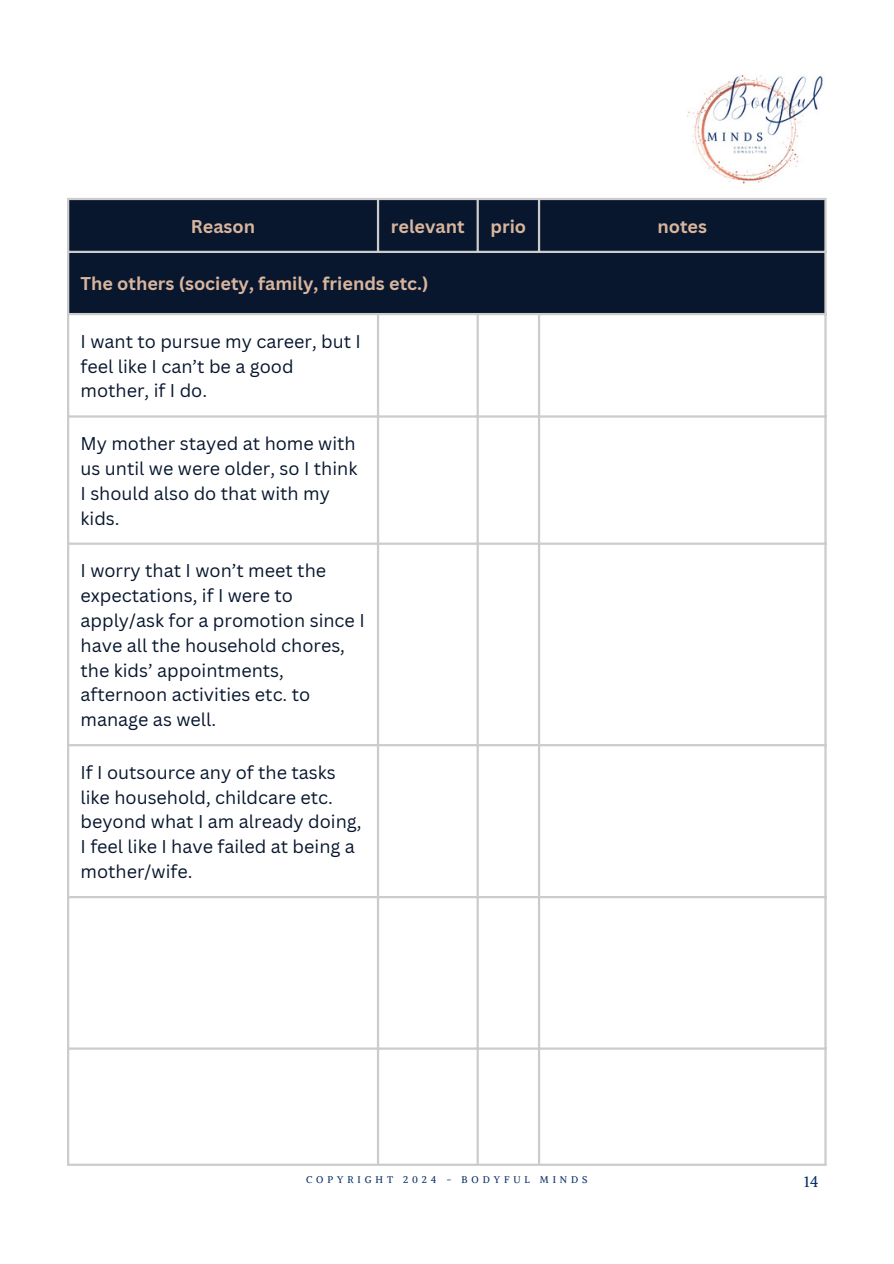
<style>
.page{position:relative;width:894px;height:1264px;background:#fff}
.page>*{position:absolute;margin:0;border:0;box-sizing:border-box;transform-origin:0 0}
.t1{font:18px/24.8px "Canva Sans";color:#08172e}
.t2{font:700 18px "Canva Sans";color:#d9b59d}
.t3{font:15px "Alike";color:#042c62}
.t4{font:9.6px "Alike";letter-spacing:.405em;color:#042c62}
</style>
<div class="page">
<img style="left:687px;top:75px;width:136px;height:108px">
<div style="left:69px;top:200px;width:755px;height:113px;background:#08172e"></div>
<hr style="left:67px;top:200px;width:2px;height:963px;background:#ccc">
<hr style="left:377px;top:200px;width:2px;height:51px;background:#ccc">
<hr style="left:377px;top:315px;width:2px;height:848px;background:#ccc">
<hr style="left:476px;top:200px;width:2px;height:51px;background:#ccc">
<hr style="left:476px;top:315px;width:2px;height:848px;background:#ccc">
<hr style="left:537px;top:200px;width:3px;height:51px;background:#ccc">
<hr style="left:537px;top:315px;width:3px;height:848px;background:#ccc">
<hr style="left:824px;top:200px;width:2px;height:963px;background:#ccc">
<hr style="left:67px;top:198px;width:759px;height:2px;background:#ccc">
<hr style="left:67px;top:251px;width:759px;height:2px;background:#ccc">
<hr style="left:67px;top:313px;width:759px;height:2px;background:#ccc">
<hr style="left:67px;top:415px;width:759px;height:2px;background:#ccc">
<hr style="left:67px;top:542px;width:759px;height:3px;background:#ccc">
<hr style="left:67px;top:744px;width:759px;height:2px;background:#ccc">
<hr style="left:67px;top:896px;width:759px;height:2px;background:#ccc">
<hr style="left:67px;top:1047px;width:759px;height:2px;background:#ccc">
<hr style="left:67px;top:1163px;width:759px;height:2px;background:#ccc">
<p class="t2" style="left:191px;top:213px;width:66px">Reason</p>
<p class="t2" style="left:391px;top:213px;width:75px">relevant</p>
<p class="t2" style="left:490px;top:213px;width:37px">prio</p>
<p class="t2" style="left:657px;top:213px;width:51px">notes</p>
<p class="t2" style="left:80px;top:271px;width:349px">The others (society, family, friends etc.)</p>
<p class="t1" style="left:80px;top:328px;width:282px">I want to pursue my career, but I feel like I can’t be a good mother, if I do.</p>
<p class="t1" style="left:80px;top:431px;width:278px">My mother stayed at home with us until we were older, so I think<br>I should also do that with my kids.</p>
<p class="t1" style="left:80px;top:558px;width:286px">I worry that I won’t meet the expectations, if I were to apply/ask for a promotion since I have all the household chores, the kids’ appointments, afternoon activities etc. to manage as well.</p>
<p class="t1" style="left:80px;top:759px;width:282px">If I outsource any of the tasks like household, childcare etc. beyond what I am already doing,<br>I feel like I have failed at being a mother/wife.</p>
<p class="t4" style="left:306px;top:1173px;width:283px">COPYRIGHT 2024 - BODYFUL MINDS</p>
<p class="t3" style="left:804px;top:1172px;width:15px">14</p>
</div>
